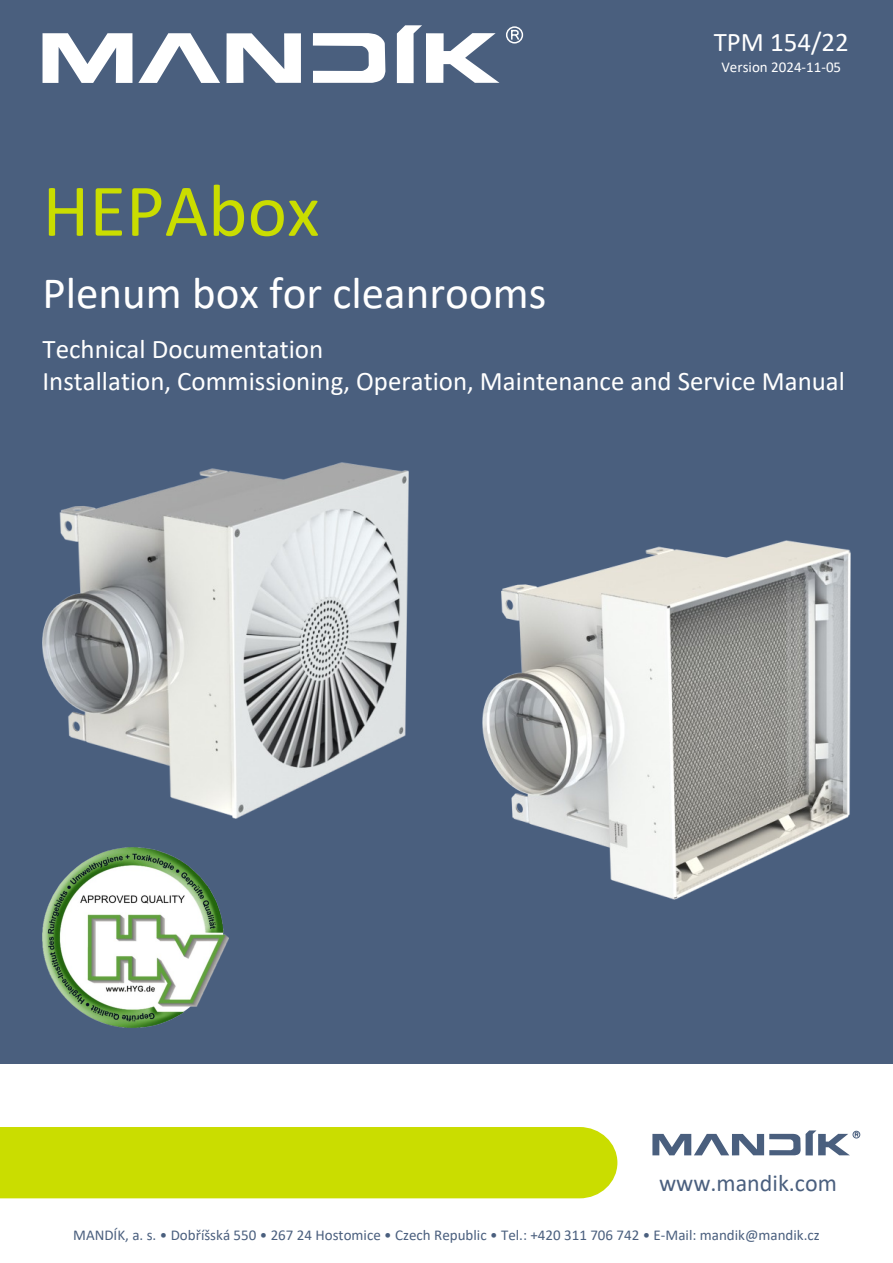
<style>
.page{position:relative;width:893px;height:1263px;background:#fff}
.page>*{position:absolute;margin:0;border:0;box-sizing:border-box;transform-origin:0 0}
.t1{font:75px "Calibri";color:#cadd00}
.t2{font:45px "Calibri";color:#fff}
.t3{font:27px "Calibri";color:#fff}
.t4{font:26.85px "Calibri";color:#fff}
.t5{font:24px "Calibri";color:#4a5f7e}
.t6{font:15px "Calibri";color:#4a5f7e}
.t7{font:15px "Calibri";color:#fff}
</style>
<div class="page">
<div style="left:0;top:1127px;width:617px;height:71px;background:#cadd00"></div>
<div style="left:0;top:0;width:893px;height:1063px;background:#4a5f7e"></div>
<div style="left:853px;top:1131px;width:7px;height:7px;border:1px solid #4a5f7e;border-radius:50%"></div>
<svg style="left:652px;top:1130px;width:207px;height:25px"></svg>
<img style="left:43px;top:847px;width:185px;height:181px">
<svg style="left:43px;top:33px;width:89px;height:50px"></svg>
<svg style="left:138px;top:33px;width:82px;height:50px"></svg>
<svg style="left:226px;top:33px;width:75px;height:50px"></svg>
<svg style="left:313px;top:33px;width:72px;height:50px"></svg>
<svg style="left:397px;top:25px;width:102px;height:58px"></svg>
<div style="left:506px;top:26px;width:17px;height:18px;border:2px solid #fff;border-radius:50%"></div>
<svg style="left:510px;top:29px;width:11px;height:13px"></svg>
<img style="left:43px;top:462px;width:365px;height:356px">
<img style="left:482px;top:540px;width:368px;height:359px">
<h1 class="t1" style="left:43px;top:179px;width:279px">HEPAbox</h1>
<h3 class="t3" style="left:714px;top:31px;width:137px">TPM 154/22</h3>
<p class="t7" style="left:721px;top:61px;width:121px">Version 2024-11-05</p>
<h2 class="t2" style="left:43px;top:274px;width:505px">Plenum box for cleanrooms</h2>
<h3 class="t3" style="left:43px;top:337px;width:282px">Technical Documentation</h3>
<h3 class="t4" style="left:43px;top:370px;width:804px">Installation, Commissioning, Operation, Maintenance and Service Manual</h3>
<h3 class="t5" style="left:659px;top:1173px;width:179px">www.mandik.com</h3>
<p class="t6" style="left:73px;top:1229px;width:748px">MANDÍK, a. s. • Dobříšská 550 • 267 24 Hostomice • Czech Republic • Tel.: +420 311 706 742 • E-Mail: mandik@mandik.cz</p>
</div>
